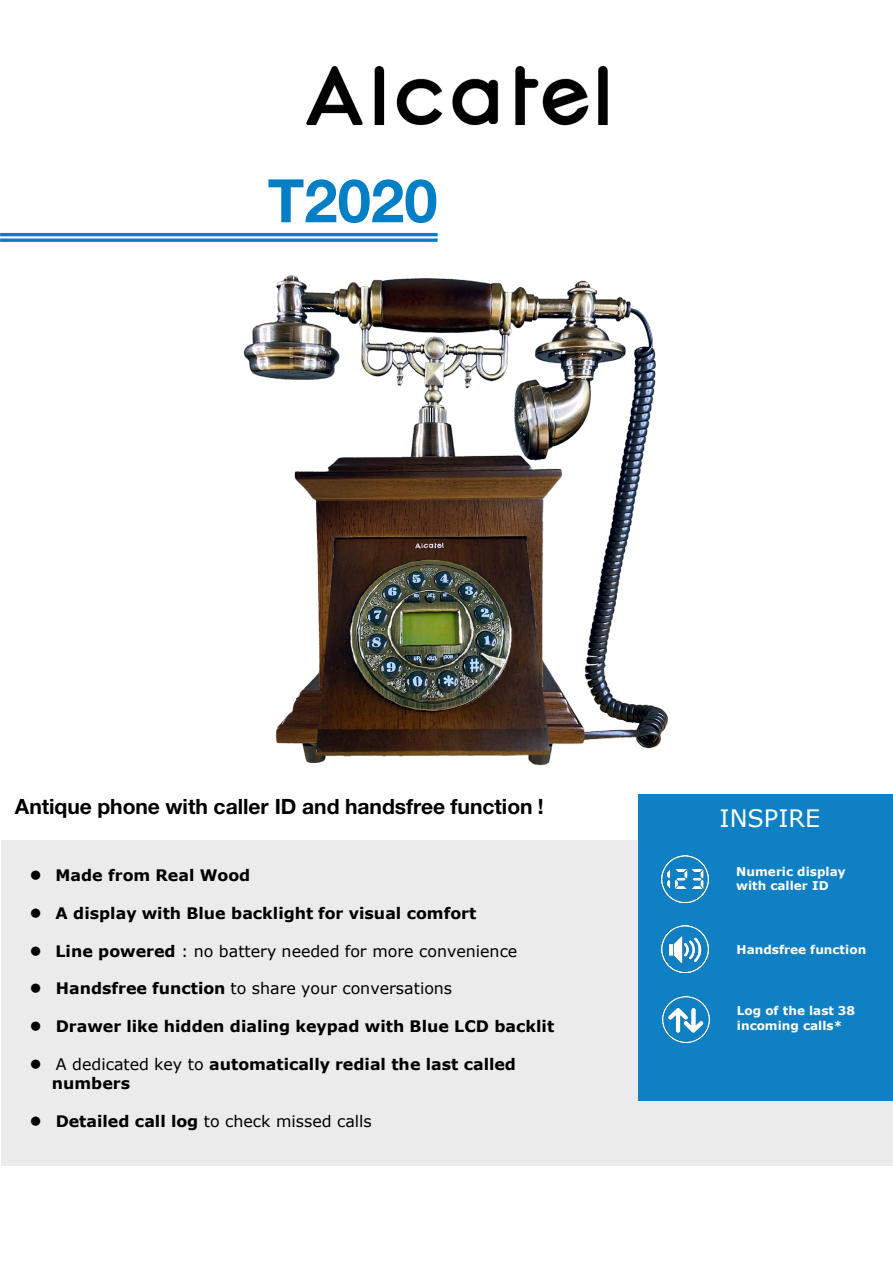
<style>
.page{position:relative;width:893px;height:1264px;background:#fff}
.page>*{position:absolute;margin:0;border:0;box-sizing:border-box;transform-origin:0 0}
.t1{font:700 60px "Helvetica Neue LT Std";color:#007ec6}
.t2{font:24px "Verdana";color:#fff}
.t3{font:700 21px "Helvetica Neue LT Std";color:#000}
.t4{font:700 15.9px "Verdana";color:#000}
.t5{font:15.9px "Verdana";color:#000}
.t6{font:700 12px/14.4px "Verdana";color:#fff}
.s1{font-weight:700}
.s2{font-weight:400}
</style>
<div class="page">
<img style="left:150px;top:232px;width:518px;height:534px">
<div style="left:1px;top:840px;width:891px;height:325px;background:#ebebec"></div>
<div style="left:638px;top:794px;width:254px;height:306px;background:#1080c4"></div>
<hr style="left:0;top:233px;width:437px;height:3px;background:#007ec6">
<svg style="left:0;top:238px;width:437px;height:4px;background:#2791ce"></svg>
<img style="left:307px;top:65px;width:301px;height:61px">
<img style="left:662px;top:996px;width:47px;height:46px">
<img style="left:662px;top:925px;width:46px;height:47px">
<img style="left:662px;top:855px;width:46px;height:46px">
<p class="t1" style="left:268px;top:164px;width:171px">T2020</p>
<p class="t3" style="left:15px;top:793px;width:530px">Antique phone with caller ID and handsfree function !</p>
<p class="t4" style="left:30px;top:863px;width:222px">● Made from Real Wood</p>
<p class="t4" style="left:30px;top:901px;width:448px">● A display with Blue backlight for visual comfort</p>
<p class="t5" style="left:30px;top:939px;width:489px">● <span class="s1">Line powered</span> : no battery needed for more convenience</p>
<p class="t5" style="left:30px;top:977px;width:423px">● <span class="s1">Handsfree function</span> to share your conversations</p>
<p class="t4" style="left:30px;top:1014px;width:525px">● Drawer like hidden dialing keypad with Blue LCD backlit</p>
<p class="t4" style="left:30px;top:1052px;width:487px">● <span class="s2">A dedicated key to</span> automatically redial the last called</p>
<p class="t4" style="left:52px;top:1071px;width:80px">numbers</p>
<p class="t5" style="left:30px;top:1109px;width:343px">● <span class="s1">Detailed call log</span> to check missed calls</p>
<p class="t2" style="left:719px;top:802px;width:102px">INSPIRE</p>
<p class="t6" style="left:736px;top:863px;width:111px">Numeric display with caller ID</p>
<p class="t6" style="left:736px;top:941px;width:131px">Handsfree function</p>
<p class="t6" style="left:736px;top:1002px;width:120px">Log of the last 38 incoming calls*</p>
</div>
